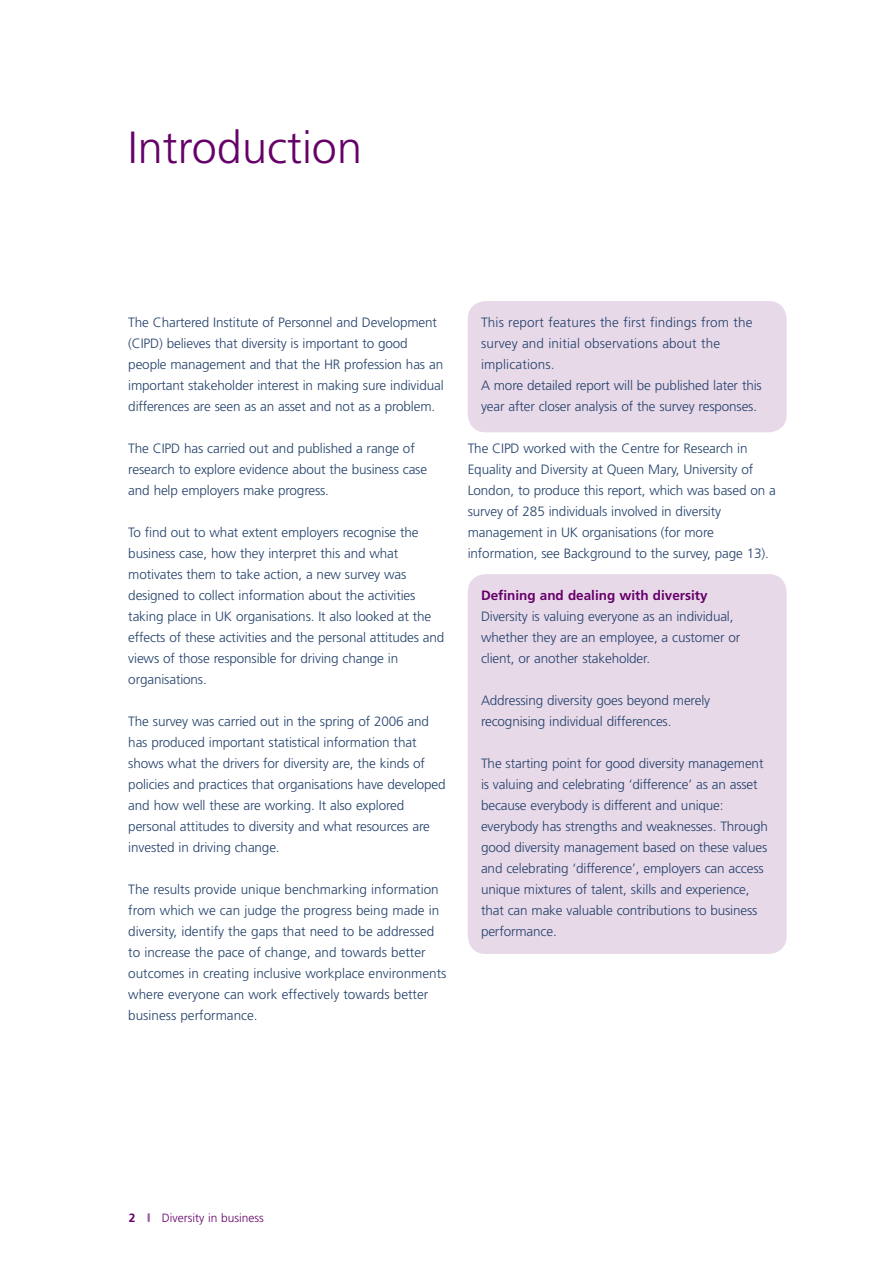
<style>
.page{position:relative;width:893px;height:1263px;background:#fff}
.page>*{position:absolute;margin:0;border:0;box-sizing:border-box;transform-origin:0 0}
.t1{font:300 45px "Frutiger";color:#660069}
.t2{font:300 13.5px/21px "Frutiger";letter-spacing:-.01em;color:#24426b}
.t3{font:300 13.5px "Frutiger";letter-spacing:.01em;color:#24426b}
.t4{font:700 13.5px "Frutiger";color:#660069}
.t5{font:300 12px "Frutiger";color:#660069}
.t6{font:700 12px "Frutiger";color:#660069}
</style>
<div class="page">
<div style="left:468px;top:301px;width:319px;height:131px;background:#e8d9e9"></div>
<div style="left:468px;top:574px;width:319px;height:380px;background:#e8d9e9"></div>
<svg style="left:148px;top:1213px;width:2px;height:9px"></svg>
<h2 class="t1" style="left:128px;top:122px;width:236px">Introduction</h2>
<p class="t2" style="left:128px;top:312px;width:310px">The Chartered Institute of Personnel and Development</p>
<p class="t3" style="left:481px;top:315px;width:273px">This report features the first findings from the</p>
<p class="t2" style="left:128px;top:333px;width:281px">(CIPD) believes that diversity is important to good</p>
<p class="t3" style="left:481px;top:336px;width:241px">survey and initial observations about the</p>
<p class="t2" style="left:128px;top:354px;width:316px">people management and that the HR profession has an</p>
<p class="t3" style="left:481px;top:357px;width:75px">implications.</p>
<p class="t2" style="left:128px;top:375px;width:317px">important stakeholder interest in making sure individual</p>
<p class="t2" style="left:481px;top:375px;width:282px">A more detailed report will be published later this</p>
<p class="t2" style="left:128px;top:396px;width:308px">differences are seen as an asset and not as a problem.</p>
<p class="t2" style="left:481px;top:396px;width:278px">year after closer analysis of the survey responses.</p>
<p class="t2" style="left:128px;top:438px;width:288px">The CIPD has carried out and published a range of</p>
<p class="t2" style="left:468px;top:438px;width:281px">The CIPD worked with the Centre for Research in</p>
<p class="t2" style="left:128px;top:459px;width:300px">research to explore evidence about the business case</p>
<p class="t2" style="left:468px;top:459px;width:287px">Equality and Diversity at Queen Mary, University of</p>
<p class="t2" style="left:128px;top:480px;width:202px">and help employers make progress.</p>
<p class="t2" style="left:468px;top:480px;width:310px">London, to produce this report, which was based on a</p>
<p class="t2" style="left:468px;top:501px;width:255px">survey of 285 individuals involved in diversity</p>
<p class="t2" style="left:128px;top:522px;width:292px">To find out to what extent employers recognise the</p>
<p class="t2" style="left:468px;top:522px;width:248px">management in UK organisations (for more</p>
<p class="t2" style="left:128px;top:543px;width:271px">business case, how they interpret this and what</p>
<p class="t2" style="left:468px;top:543px;width:303px">information, see Background to the survey, page 13).</p>
<p class="t2" style="left:128px;top:564px;width:289px">motivates them to take action, a new survey was designed to collect information about the activities</p>
<p class="t4" style="left:481px;top:587px;width:228px">Defining and dealing with diversity</p>
<p class="t2" style="left:128px;top:606px;width:304px">taking place in UK organisations. It also looked at the</p>
<p class="t2" style="left:481px;top:606px;width:254px">Diversity is valuing everyone as an individual,</p>
<p class="t2" style="left:128px;top:627px;width:318px">effects of these activities and the personal attitudes and</p>
<p class="t2" style="left:481px;top:627px;width:261px">whether they are an employee, a customer or</p>
<p class="t2" style="left:128px;top:648px;width:271px">views of those responsible for driving change in</p>
<p class="t2" style="left:481px;top:648px;width:171px">client, or another stakeholder.</p>
<p class="t2" style="left:128px;top:669px;width:80px">organisations.</p>
<p class="t2" style="left:481px;top:690px;width:231px">Addressing diversity goes beyond merely</p>
<p class="t2" style="left:128px;top:711px;width:302px">The survey was carried out in the spring of 2006 and</p>
<p class="t2" style="left:481px;top:711px;width:192px">recognising individual differences.</p>
<p class="t2" style="left:128px;top:732px;width:298px">has produced important statistical information that shows what the drivers for diversity are, the kinds of</p>
<p class="t2" style="left:481px;top:753px;width:284px">The starting point for good diversity management</p>
<p class="t2" style="left:128px;top:774px;width:319px">policies and practices that organisations have developed</p>
<p class="t2" style="left:481px;top:774px;width:278px">is valuing and celebrating ‘difference’ as an asset</p>
<p class="t2" style="left:128px;top:795px;width:278px">and how well these are working. It also explored</p>
<p class="t2" style="left:481px;top:795px;width:244px">because everybody is different and unique:</p>
<p class="t2" style="left:128px;top:816px;width:303px">personal attitudes to diversity and what resources are</p>
<p class="t2" style="left:481px;top:816px;width:289px">everybody has strengths and weaknesses. Through</p>
<p class="t2" style="left:128px;top:837px;width:153px">invested in driving change.</p>
<p class="t2" style="left:481px;top:837px;width:288px">good diversity management based on these values</p>
<p class="t2" style="left:481px;top:858px;width:284px">and celebrating ‘difference’, employers can access</p>
<p class="t2" style="left:128px;top:879px;width:312px">The results provide unique benchmarking information</p>
<p class="t2" style="left:481px;top:879px;width:270px">unique mixtures of talent, skills and experience,</p>
<p class="t2" style="left:128px;top:900px;width:312px">from which we can judge the progress being made in</p>
<p class="t2" style="left:481px;top:900px;width:278px">that can make valuable contributions to business</p>
<p class="t2" style="left:128px;top:921px;width:308px">diversity, identify the gaps that need to be addressed</p>
<p class="t2" style="left:481px;top:921px;width:77px">performance.</p>
<p class="t2" style="left:128px;top:942px;width:320px">to increase the pace of change, and towards better outcomes in creating inclusive workplace environments where everyone can work effectively towards better business performance.</p>
<p class="t6" style="left:129px;top:1211px;width:8px">2</p>
<p class="t5" style="left:162px;top:1211px;width:104px">Diversity in business</p>
</div>
